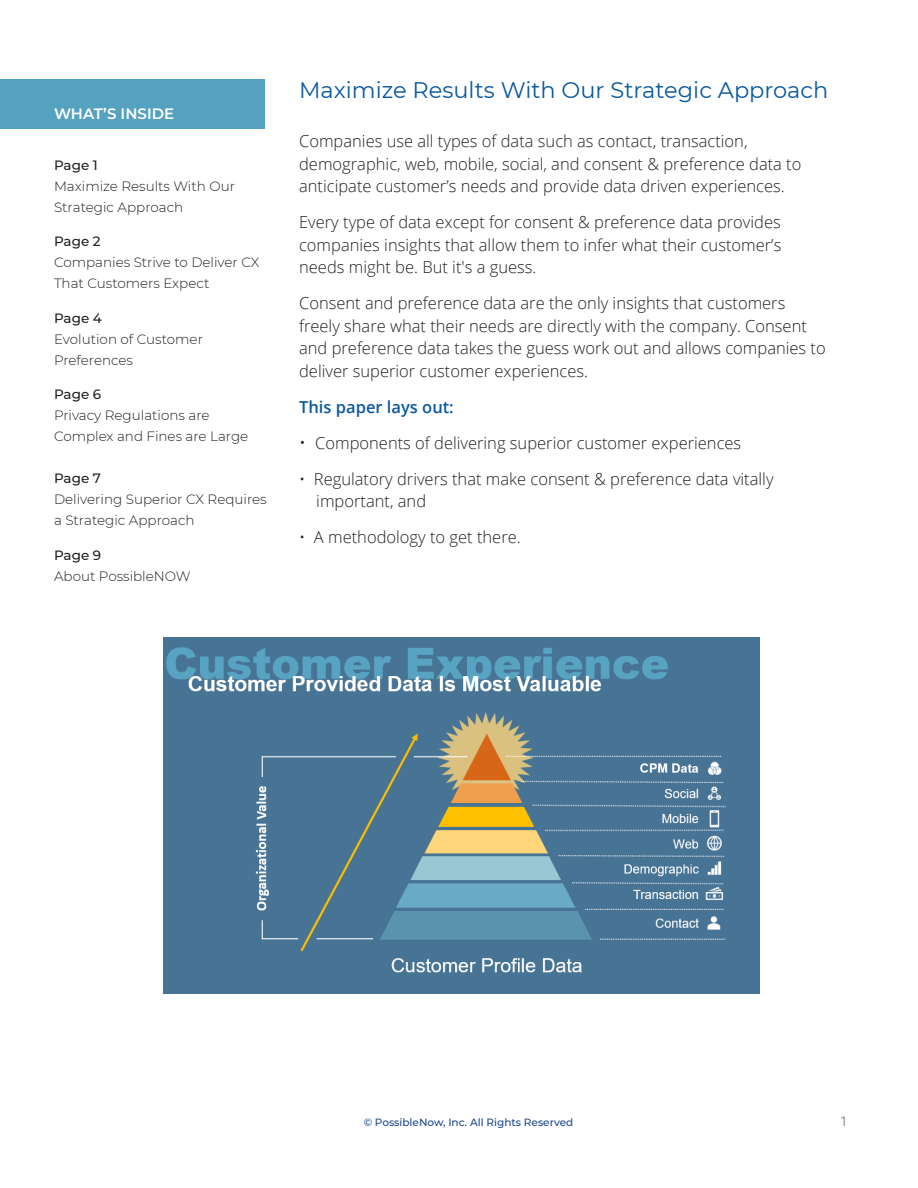
<style>
.page{position:relative;width:918px;height:1188px;background:#fff}
.page>*{position:absolute;margin:0;border:0;box-sizing:border-box;transform-origin:0 0}
.CP_Chapter{font:22.5px "Montserrat";color:#0b599e}
.CP_Paragraph{font:300 16.5px/22.5px "Open Sans";color:#231f20}
.CP_Paragraph-2{font:600 16.5px "Open Sans";color:#0b599e}
.CP_Callout_Signature{font:600 15px "Montserrat";color:#fff}
.CP_Callout_Signature-2{font:300 13.5px/21px "Montserrat";color:#231f20}
.t1{font:13.5px "Roboto";color:#939598}
.t2{font:500 10.5px "Montserrat";color:#1b488d}
.s1{font-weight:500}
.s2{font-size:18px}
</style>
<div class="page">
<div style="left:0;top:80px;width:265px;height:49px;background:#55a2c0"></div>
<img style="left:163px;top:638px;width:596px;height:356px">
<p class="CP_Callout_Signature" style="left:54px;top:103px;width:122px">WHAT’S INSIDE</p>
<p class="CP_Callout_Signature-2" style="left:54px;top:154px;width:183px"><span class="s1">Page 1<br></span>Maximize Results With Our<br>Strategic Approach</p>
<p class="CP_Callout_Signature-2" style="left:54px;top:231px;width:207px"><span class="s1">Page 2<br></span>Companies Strive to Deliver CX<br>That Customers Expect</p>
<p class="CP_Callout_Signature-2" style="left:54px;top:307px;width:150px"><span class="s1">Page 4<br></span>Evolution of Customer<br>Preferences</p>
<p class="CP_Callout_Signature-2" style="left:54px;top:384px;width:196px"><span class="s1">Page 6<br></span>Privacy Regulations are<br>Complex and Fines are Large</p>
<p class="CP_Callout_Signature-2" style="left:54px;top:468px;width:214px"><span class="s1">Page 7<br></span>Delivering Superior CX Requires a Strategic Approach</p>
<p class="CP_Callout_Signature-2" style="left:54px;top:544px;width:138px"><span class="s1">Page 9<br></span>About PossibleNOW</p>
<p class="CP_Chapter" style="left:299px;top:74px;width:531px">Maximize Results With Our Strategic Approach</p>
<p class="CP_Paragraph" style="left:299px;top:129px;width:504px">Companies use all types of data such as contact, transaction, demographic, web, mobile, social, and consent &amp; preference data to anticipate customer’s needs and provide data driven experiences.</p>
<p class="CP_Paragraph" style="left:299px;top:210px;width:484px;text-align:justify">Every type of data except for consent &amp; preference data provides companies insights that allow them to infer what their customer’s needs might be. But it's a guess.</p>
<p class="CP_Paragraph" style="left:299px;top:291px;width:528px">Consent and preference data are the only insights that customers freely share what their needs are directly with the company. Consent and preference data takes the guess work out and allows companies to deliver superior customer experiences.</p>
<p class="CP_Paragraph-2" style="left:299px;top:395px;width:156px">This paper lays out:</p>
<p class="CP_Paragraph" style="left:299px;top:431px;width:444px"><span class="s2">•</span> Components of delivering superior customer experiences</p>
<p class="CP_Paragraph" style="left:316px;top:467px;width:459px;text-indent:-17px">• Regulatory drivers that make consent &amp; preference data vitally important, and</p>
<p class="CP_Paragraph" style="left:299px;top:525px;width:223px">• A methodology to get there.</p>
<p class="t2" style="left:364px;top:1115px;width:211px">© PossibleNow, Inc. All Rights Reserved</p>
<p class="t1" style="left:840px;top:1112px;width:9px">1</p>
</div>
